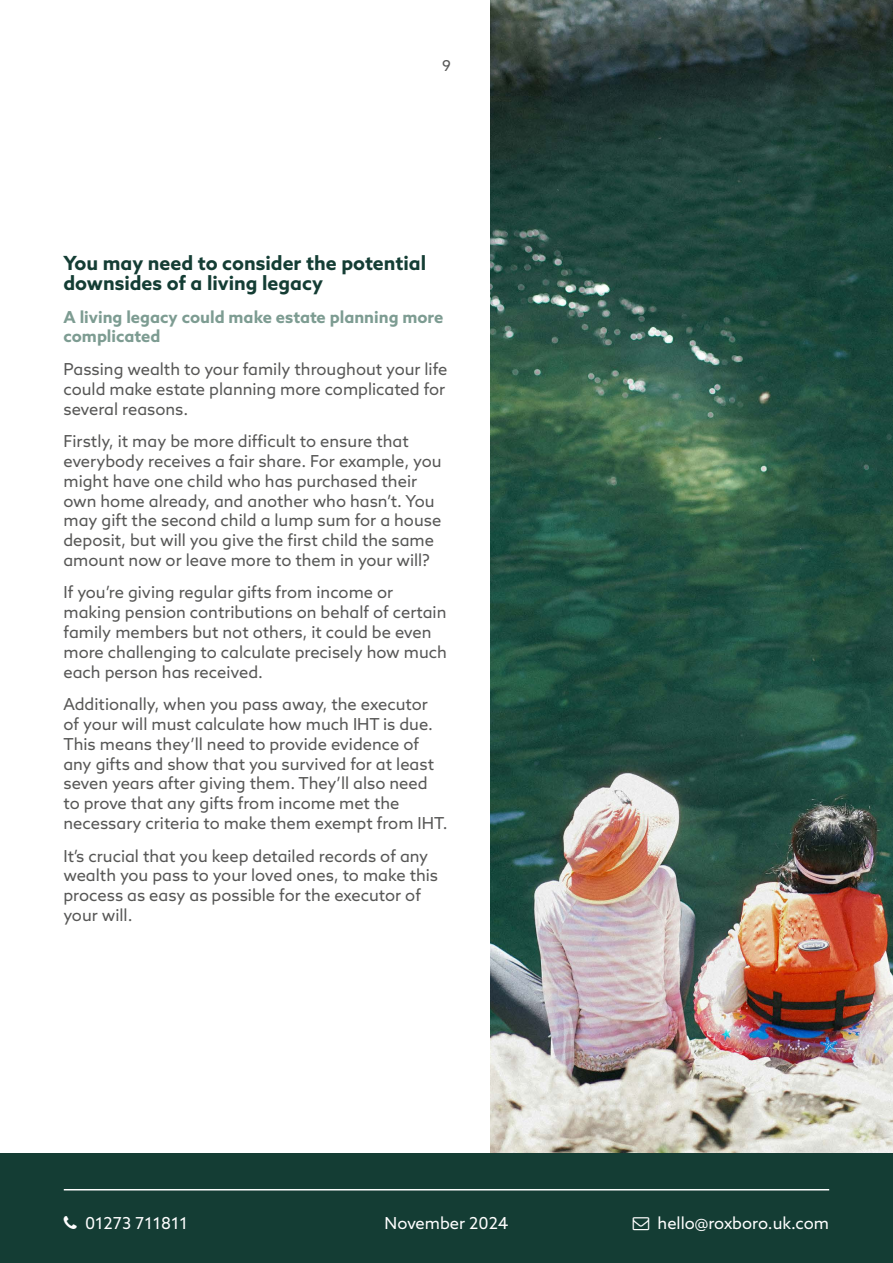
<style>
.page{position:relative;width:893px;height:1263px;background:#fff}
.page>*{position:absolute;margin:0;border:0;box-sizing:border-box;transform-origin:0 0}
.t1{font:700 19.5px/19.8px "Azo Sans";color:#143d34}
.t2{font:16.5px/19.8px "Azo Sans";color:#575756}
.t3{font:700 16.5px/19.8px "Azo Sans";color:#7d9c92}
.t4{font:16.5px "Azo Sans";color:#fff}
.t5{font:15px "Azo Sans";color:#575756}
</style>
<div class="page">
<img style="left:490px;top:0;width:403px;height:1153px">
<div style="left:0;top:1153px;width:893px;height:110px;background:#143d34"></div>
<hr style="left:64px;top:1189px;width:765px;height:1px;background:#fff">
<p class="t5" style="left:442px;top:56px;width:10px">9</p>
<p class="t1" style="left:63px;top:253px;width:364px">You may need to consider the potential downsides of a living legacy</p>
<p class="t3" style="left:63px;top:306px;width:381px">A living legacy could make estate planning more complicated</p>
<p class="t2" style="left:63px;top:359px;width:386px">Passing wealth to your family throughout your life could make estate planning more complicated for several reasons.</p>
<p class="t2" style="left:63px;top:431px;width:380px">Firstly, it may be more difficult to ensure that everybody receives a fair share. For example, you might have one child who has purchased their own home already, and another who hasn’t. You may gift the second child a lump sum for a house deposit, but will you give the first child the same amount now or leave more to them in your will?</p>
<p class="t2" style="left:63px;top:582px;width:385px">If you’re giving regular gifts from income or making pension contributions on behalf of certain family members but not others, it could be even more challenging to calculate precisely how much each person has received.</p>
<p class="t2" style="left:63px;top:694px;width:386px">Additionally, when you pass away, the executor of your will must calculate how much IHT is due.<br>This means they’ll need to provide evidence of any gifts and show that you survived for at least seven years after giving them. They’ll also need to prove that any gifts from income met the necessary criteria to make them exempt from IHT.</p>
<p class="t2" style="left:63px;top:846px;width:376px">It’s crucial that you keep detailed records of any wealth you pass to your loved ones, to make this process as easy as possible for the executor of your will.</p>
<p class="t4" style="left:85px;top:1212px;width:104px">01273 711811</p>
<p class="t4" style="left:658px;top:1212px;width:173px">hello@roxboro.uk.com</p>
<p class="t4" style="left:385px;top:1212px;width:125px">November 2024</p>
</div>
